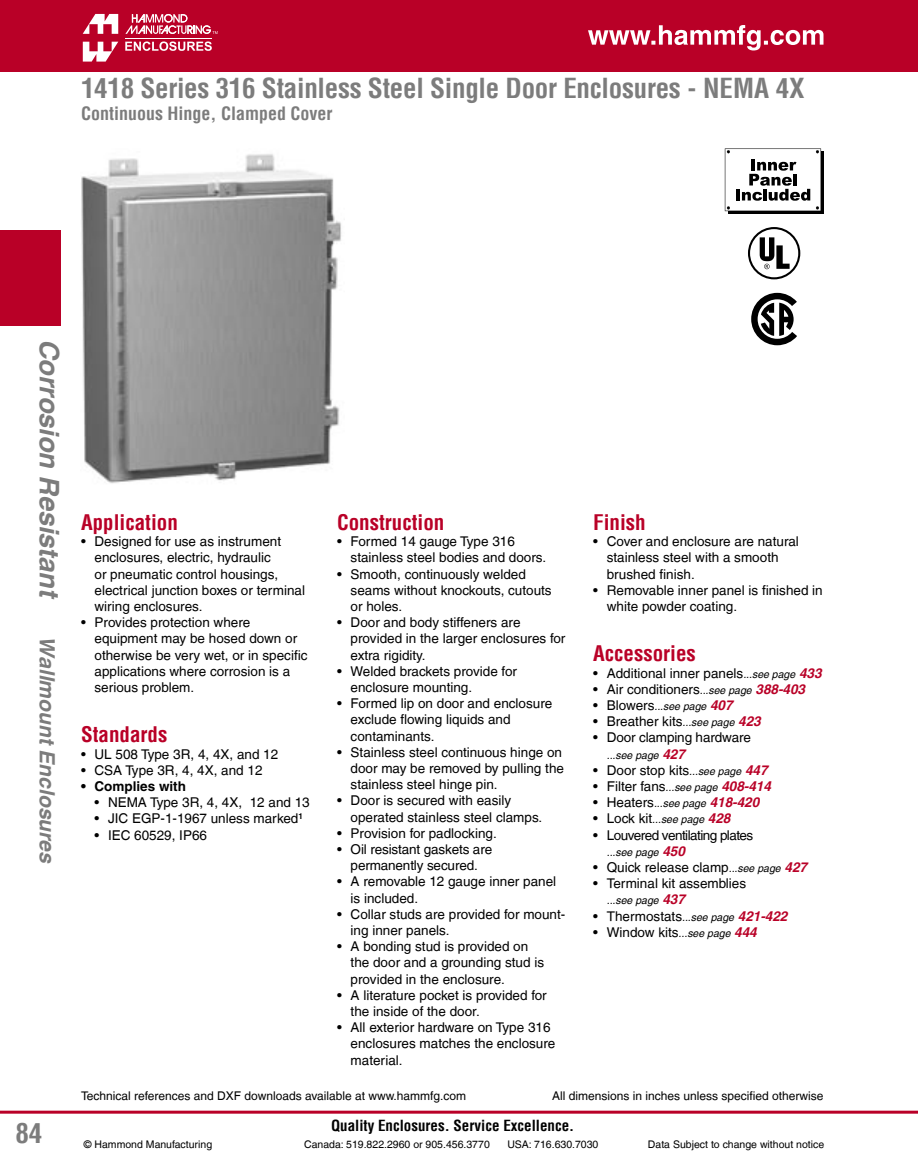
<style>
.page{position:relative;width:918px;height:1161px;background:#fff}
.page>*{position:absolute;margin:0;border:0;box-sizing:border-box;transform-origin:0 0}
.t1{font:700 condensed 27px "Helvetica";letter-spacing:-.01em;color:#7c7c7c}
.t2{font:italic 700 27px "Helvetica";color:#7c7c7c}
.t3{font:700 condensed 21px "Helvetica";color:#b90027}
.t4{font:italic 700 21px "Helvetica";color:#7c7c7c}
.t5{font:700 condensed 18px "Helvetica";color:#7c7c7c}
.t6{font:700 condensed 15px "Helvetica";color:#000}
.t7{font:13.5px/16.2px "Helvetica";color:#000}
.t8{font:13.5px "Helvetica";letter-spacing:-.04em;color:#000}
.t9{font:700 13.5px "Helvetica";color:#000}
.t10{font:12px "Helvetica";color:#000}
.t11{font:italic 10.5px/16.2px "Helvetica";color:#000}
.t12{font:10.5px "Helvetica";color:#000}
.s1{font-style:italic;font-size:10.5px}
.s2{font-weight:700;font-style:italic;color:#b90027}
.s3{font-style:normal;font-size:13.5px}
.s4{font-weight:700;font-size:13.5px;color:#b90027}
</style>
<div class="page">
<div style="left:0;top:231px;width:61px;height:95px;background:#b90027"></div>
<div style="left:0;top:0;width:918px;height:72px;background:#b90027"></div>
<hr style="left:0;top:1111px;width:918px;height:3px;background:#b90027">
<svg style="left:83px;top:14px;width:35px;height:20px"></svg>
<svg style="left:83px;top:42px;width:35px;height:20px"></svg>
<svg style="left:125px;top:14px;width:93px;height:20px"></svg>
<hr style="left:125px;top:38px;width:87px;height:1px;background:#fff">
<svg style="left:125px;top:41px;width:87px;height:10px"></svg>
<svg style="left:588px;top:25px;width:236px;height:26px"></svg>
<div style="left:728px;top:151px;width:95px;height:63px;background:#000"></div>
<svg style="left:725px;top:148px;width:96px;height:63px"></svg>
<svg style="left:751px;top:293px;width:46px;height:52px"></svg>
<svg style="left:748px;top:227px;width:52px;height:52px"></svg>
<img style="left:81px;top:154px;width:261px;height:330px">
<h1 class="t1" style="left:81px;top:71px;width:725px">1418 Series 316 Stainless Steel Single Door Enclosures - NEMA 4X</h1>
<h3 class="t5" style="left:81px;top:102px;width:253px">Continuous Hinge, Clamped Cover</h3>
<h1 class="t2" style="left:66px;top:339px;width:262px;rotate:90deg">Corrosion Resistant</h1>
<h2 class="t4" style="left:60px;top:636px;width:229px;rotate:90deg">Wallmount Enclosures</h2>
<h1 class="t1" style="left:15px;top:1117px;width:28px">84</h1>
<h2 class="t3" style="left:81px;top:509px;width:98px">Application</h2>
<p class="t7" style="left:94px;top:533px;width:215px">Designed for use as instrument enclosures, electric, hydraulic<br>or pneumatic control housings, electrical junction boxes or terminal wiring enclosures.<br>Provides protection where equipment may be hosed down or otherwise be very wet, or in specific applications where corrosion is a serious problem.</p>
<h2 class="t3" style="left:81px;top:722px;width:88px">Standards</h2>
<p class="t7" style="left:94px;top:746px;width:185px">UL 508 Type 3R, 4, 4X, and 12<br>CSA Type 3R, 4, 4X, and 12</p>
<p class="t9" style="left:94px;top:778px;width:93px">Complies with</p>
<p class="t7" style="left:108px;top:794px;width:203px">NEMA Type 3R, 4, 4X, 12 and 13<br>JIC EGP-1-1967 unless marked<sup>1<br></sup>IEC 60529, IP66</p>
<p class="t7" style="left:81px;top:533px;width:6px">•</p>
<p class="t7" style="left:81px;top:614px;width:6px">•</p>
<p class="t7" style="left:81px;top:746px;width:6px">• •</p>
<p class="t9" style="left:81px;top:778px;width:6px">•</p>
<p class="t7" style="left:94px;top:794px;width:6px;text-align:justify">• • •</p>
<h2 class="t3" style="left:337px;top:509px;width:109px">Construction</h2>
<p class="t7" style="left:351px;top:533px;width:216px">Formed 14 gauge Type 316 stainless steel bodies and doors.<br>Smooth, continuously welded seams without knockouts, cutouts or holes.<br>Door and body stiffeners are provided in the larger enclosures for extra rigidity.<br>Welded brackets provide for enclosure mounting.<br>Formed lip on door and enclosure exclude flowing liquids and contaminants.<br>Stainless steel continuous hinge on door may be removed by pulling the stainless steel hinge pin.<br>Door is secured with easily operated stainless steel clamps.<br>Provision for padlocking.<br>Oil resistant gaskets are permanently secured.<br>A removable 12 gauge inner panel is included.<br>Collar studs are provided for mount&shy;ing inner panels.<br>A bonding stud is provided on<br>the door and a grounding stud is provided in the enclosure.<br>A literature pocket is provided for the inside of the door.<br>All exterior hardware on Type 316 enclosures matches the enclosure material.</p>
<p class="t7" style="left:337px;top:533px;width:6px">•</p>
<p class="t7" style="left:337px;top:566px;width:6px">•</p>
<p class="t7" style="left:337px;top:614px;width:6px">•</p>
<p class="t7" style="left:337px;top:663px;width:6px">•</p>
<p class="t7" style="left:337px;top:695px;width:6px">•</p>
<p class="t7" style="left:337px;top:744px;width:6px">•</p>
<p class="t7" style="left:337px;top:793px;width:6px">•</p>
<p class="t7" style="left:337px;top:825px;width:6px">• •</p>
<p class="t7" style="left:337px;top:874px;width:6px">•</p>
<p class="t7" style="left:337px;top:906px;width:6px">•</p>
<p class="t7" style="left:337px;top:938px;width:6px">•</p>
<p class="t7" style="left:337px;top:987px;width:6px">•</p>
<p class="t7" style="left:337px;top:1019px;width:6px">•</p>
<h2 class="t3" style="left:593px;top:509px;width:54px">Finish</h2>
<p class="t7" style="left:607px;top:533px;width:218px">Cover and enclosure are natural stainless steel with a smooth brushed finish.<br>Removable inner panel is finished in white powder coating.</p>
<h2 class="t3" style="left:593px;top:641px;width:104px">Accessories</h2>
<p class="t7" style="left:607px;top:665px;width:216px">Additional inner panels<span class="s1">...see page</span> <span class="s2">433<br></span>Air conditioners<span class="s1">...see page</span> <span class="s2">388-403</span></p>
<p class="t11" style="left:607px;top:698px;width:127px"><span class="s3">Blowers</span>...see page <span class="s4">407</span></p>
<p class="t7" style="left:607px;top:713px;width:156px">Breather kits<span class="s1">...see page</span> <span class="s2">423<br></span>Door clamping hardware</p>
<p class="t11" style="left:607px;top:747px;width:80px">...see page <span class="s4">427</span></p>
<p class="t7" style="left:607px;top:762px;width:166px">Door stop kits<span class="s1">...see page</span> <span class="s2">447<br></span>Filter fans<span class="s1">...see page</span> <span class="s2">408-414</span></p>
<p class="t11" style="left:607px;top:796px;width:154px"><span class="s3">Heaters</span>...see page <span class="s4">418-420<br></span><span class="s3">Lock kit</span>...see page <span class="s4">428</span></p>
<p class="t8" style="left:607px;top:827px;width:148px">Louvered ventilating plates</p>
<p class="t11" style="left:607px;top:844px;width:80px">...see page <span class="s4">450</span></p>
<p class="t7" style="left:607px;top:859px;width:202px">Quick release clamp<span class="s1">...see page</span> <span class="s2">427<br></span>Terminal kit assemblies</p>
<p class="t11" style="left:607px;top:893px;width:80px">...see page <span class="s4">437</span></p>
<p class="t7" style="left:607px;top:908px;width:182px">Thermostats<span class="s1">...see page</span> <span class="s2">421-422<br></span>Window kits<span class="s1">...see page</span> <span class="s2">444</span></p>
<p class="t7" style="left:593px;top:533px;width:6px">•</p>
<p class="t7" style="left:593px;top:582px;width:6px">•</p>
<p class="t7" style="left:593px;top:665px;width:6px;text-align:justify">• • • • •</p>
<p class="t7" style="left:593px;top:762px;width:6px;text-align:justify">• • • • •</p>
<p class="t7" style="left:593px;top:859px;width:6px">• •</p>
<p class="t7" style="left:593px;top:908px;width:6px">• •</p>
<p class="t10" style="left:81px;top:1089px;width:387px">Technical references and DXF downloads available at www.hammfg.com</p>
<p class="t10" style="left:552px;top:1089px;width:273px">All dimensions in inches unless specified otherwise</p>
<p class="t6" style="left:331px;top:1116px;width:245px">Quality Enclosures. Service Excellence.</p>
<p class="t12" style="left:84px;top:1138px;width:130px">© Hammond Manufacturing</p>
<p class="t12" style="left:304px;top:1138px;width:187px">Canada: 519.822.2960 or 905.456.3770</p>
<p class="t12" style="left:507px;top:1138px;width:93px">USA: 716.630.7030</p>
<p class="t12" style="left:648px;top:1138px;width:178px">Data Subject to change without notice</p>
</div>
